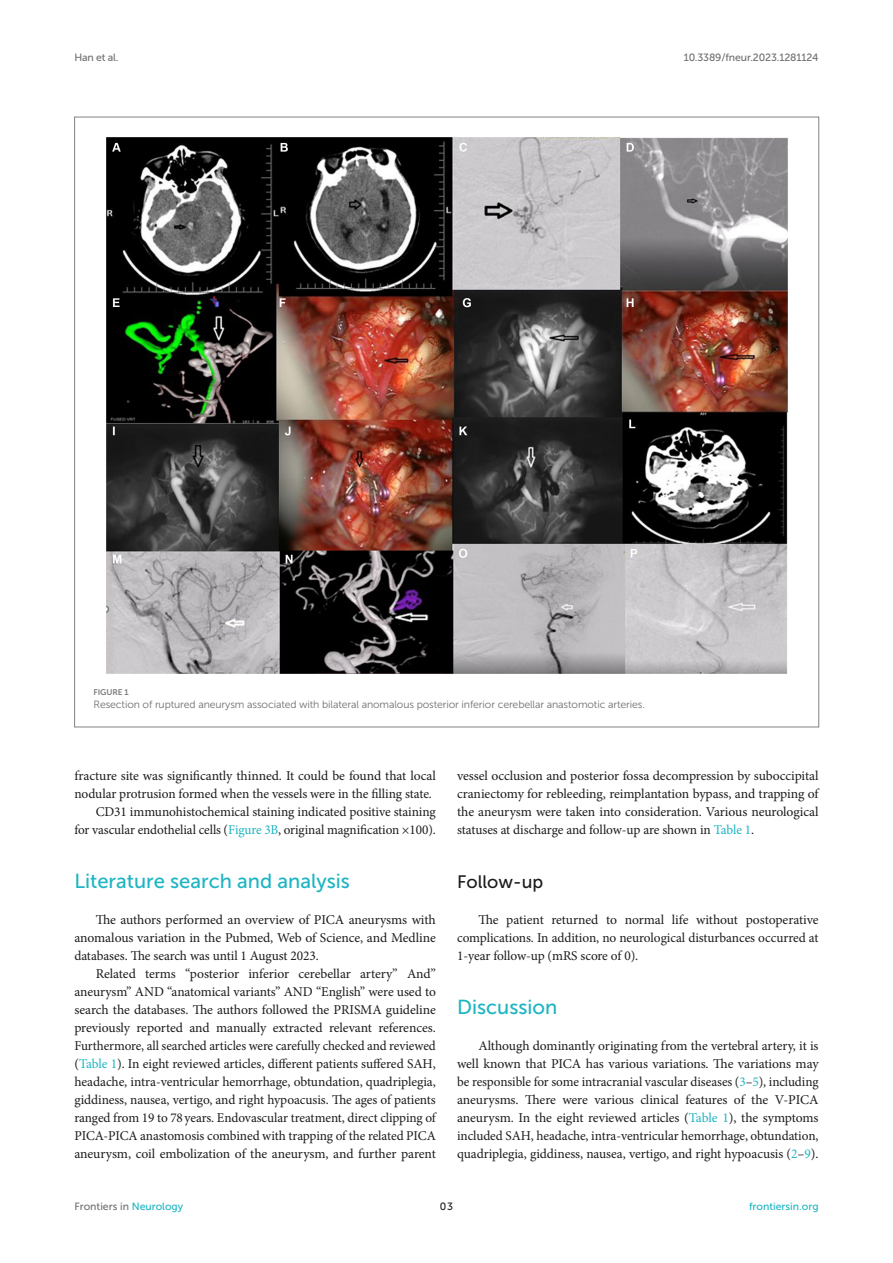
<style>
.page{position:relative;width:893px;height:1263px;background:#fff}
.page>*{position:absolute;margin:0;border:0;box-sizing:border-box;transform-origin:0 0}
.HEAD_1{font:20.25px "Museo Sans 500";color:#1db5c3}
.HEAD_2{font:18px "Museo Sans 500";color:#1b1c1b}
.TEXT{font:13.5px/18px "Minion Pro";letter-spacing:-.005em;color:#1b1c1b;text-align:justify}
.TEXT_FLUSH{font:13.5px/18px "Minion Pro";letter-spacing:-.005em;color:#1b1c1b;text-align:justify}
.FIG_LEG{font:10.5px "Museo Sans 300";letter-spacing:-.01em;color:#706f70}
.t1{font:10.5px "Museo Sans 500";letter-spacing:-.015em;color:#706f70}
.t2{font:10.5px "Museo Sans 500";color:#1db5c3}
.t3{font:10.5px "Museo Sans 500";color:#1b1c1b}
.FIG_HD{font:8.25px "Museo Sans 700";letter-spacing:-.01em;color:#7e7f7f}
.s1{color:#1db5c3}
</style>
<div class="page">
<img style="left:106px;top:137px;width:682px;height:537px">
<p class="t1" style="left:74px;top:51px;width:46px">Han et al.</p>
<p class="t1" style="left:684px;top:51px;width:136px">10.3389/fneur.2023.1281124</p>
<p class="FIG_HD" style="left:94px;top:687px;width:37px">FIGURE 1</p>
<p class="FIG_LEG" style="left:94px;top:699px;width:553px">Resection of ruptured aneurysm associated with bilateral anomalous posterior inferior cerebellar anastomotic arteries.</p>
<p class="TEXT_FLUSH" style="left:74px;top:767px;width:363px">fracture site was significantly thinned. It could be found that local nodular protrusion formed when the vessels were in the filling state.</p>
<p class="TEXT" style="left:74px;top:803px;width:363px;text-align:right">CD31 immunohistochemical staining indicated positive staining<br>for vascular endothelial cells (<span class="s1">Figure 3B</span>, original magnification ×100).</p>
<p class="HEAD_1" style="left:74px;top:870px;width:277px">Literature search and analysis</p>
<p class="TEXT_FLUSH" style="left:74px;top:911px;width:363px;text-indent:21px">The authors performed an overview of PICA aneurysms with anomalous variation in the Pubmed, Web of Science, and Medline databases. The search was until 1 August 2023.</p>
<p class="TEXT" style="left:74px;top:965px;width:363px;text-indent:21px">Related terms “posterior inferior cerebellar artery” And” aneurysm” AND “anatomical variants” AND “English” were used to search the databases. The authors followed the PRISMA guideline previously reported and manually extracted relevant references.<br>Furthermore, all searched articles were carefully checked and reviewed (<span class="s1">Table 1</span>). In eight reviewed articles, different patients suffered SAH, headache, intra-ventricular hemorrhage, obtundation, quadriplegia, giddiness, nausea, vertigo, and right hypoacusis. The ages of patients ranged from 19 to 78years. Endovascular treatment, direct clipping of PICA-PICA anastomosis combined with trapping of the related PICA aneurysm, coil embolization of the aneurysm, and further parent</p>
<p class="TEXT" style="left:457px;top:767px;width:363px">vessel occlusion and posterior fossa decompression by suboccipital craniectomy for rebleeding, reimplantation bypass, and trapping of the aneurysm were taken into consideration. Various neurological statuses at discharge and follow-up are shown in <span class="s1">Table 1</span>.</p>
<p class="HEAD_2" style="left:457px;top:872px;width:88px">Follow-up</p>
<p class="TEXT_FLUSH" style="left:457px;top:911px;width:363px;text-indent:21px">The patient returned to normal life without postoperative complications. In addition, no neurological disturbances occurred at 1-year follow-up (mRS score of 0).</p>
<p class="HEAD_1" style="left:457px;top:996px;width:102px">Discussion</p>
<p class="TEXT_FLUSH" style="left:457px;top:1037px;width:363px;text-indent:21px">Although dominantly originating from the vertebral artery, it is well known that PICA has various variations. The variations may be responsible for some intracranial vascular diseases (<span class="s1">3</span>–<span class="s1">5</span>), including aneurysms. There were various clinical features of the V-PICA aneurysm. In the eight reviewed articles (<span class="s1">Table 1</span>), the symptoms included SAH, headache, intra-ventricular hemorrhage, obtundation, quadriplegia, giddiness, nausea, vertigo, and right hypoacusis (<span class="s1">2</span>–<span class="s1">9</span>).</p>
<p class="t1" style="left:74px;top:1200px;width:110px">Frontiers in <span class="s1">Neurology</span></p>
<p class="t3" style="left:440px;top:1200px;width:15px">03</p>
<p class="t2" style="left:749px;top:1200px;width:71px">frontiersin.org</p>
</div>
